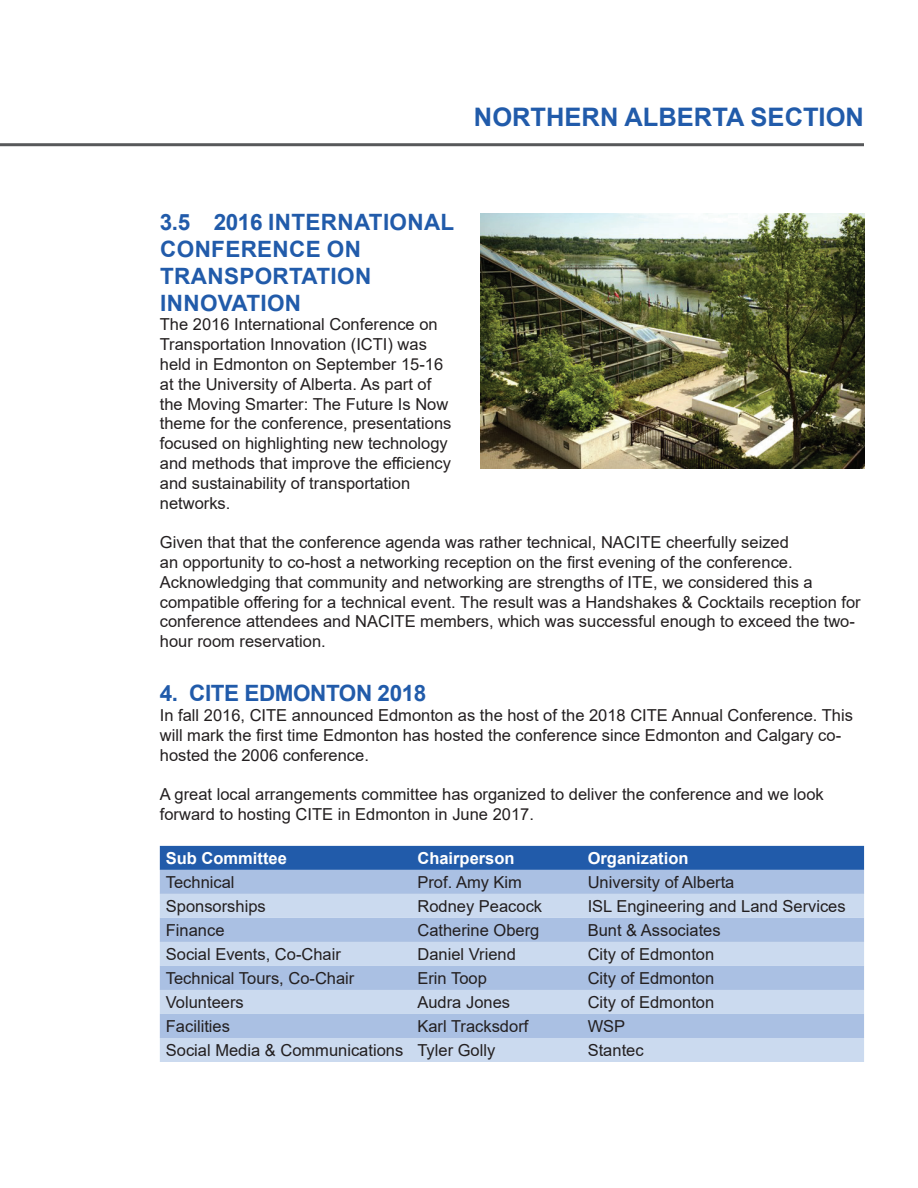
<style>
.page{position:relative;width:918px;height:1188px;background:#fff}
.page>*{position:absolute;margin:0;border:0;box-sizing:border-box;transform-origin:0 0}
.t1{font:700 25.5px "Arial";color:#215baa}
.t2{font:700 22.5px/27px "Arial";letter-spacing:.015em;color:#215baa}
.t3{font:700 22.5px "Arial";letter-spacing:-.02em;color:#215baa}
.t4{font:16.5px/19.8px "Arial";color:#231f20}
.t5{font:700 16.5px "Arial";color:#fff}
</style>
<div class="page">
<hr style="left:0;top:143px;width:864px;height:3px;background:#57585a">
<div style="left:160px;top:846px;width:704px;height:24px;background:#215baa"></div>
<div style="left:160px;top:870px;width:704px;height:120px;background:#aac0e3"></div>
<svg style="left:160px;top:894px;width:704px;height:72px;background:#c0d1eb"></svg>
<svg style="left:160px;top:990px;width:704px;height:72px;background:#c0d1eb"></svg>
<img style="left:481px;top:213px;width:383px;height:256px">
<h1 class="t1" style="left:474px;top:99px;width:392px">NORTHERN ALBERTA SECTION</h1>
<h2 class="t2" style="left:160px;top:209px;width:296px">3.5 2016 INTERNATIONAL<br>CONFERENCE ON<br>TRANSPORTATION<br>INNOVATION</h2>
<p class="t4" style="left:160px;top:315px;width:293px">The 2016 International Conference on Transportation Innovation (ICTI) was held in Edmonton on September 15-16 at the University of Alberta. As part of the Moving Smarter: The Future Is Now theme for the conference, presentations focused on highlighting new technology and methods that improve the efficiency and sustainability of transportation networks.</p>
<p class="t4" style="left:160px;top:532px;width:702px">Given that that the conference agenda was rather technical, NACITE cheerfully seized<br>an opportunity to co-host a networking reception on the first evening of the conference.<br>Acknowledging that community and networking are strengths of ITE, we considered this a compatible offering for a technical event. The result was a Handshakes &amp; Cocktails reception for conference attendees and NACITE members, which was successful enough to exceed the two&shy;hour room reservation.</p>
<h2 class="t3" style="left:160px;top:678px;width:268px">4. CITE EDMONTON 2018</h2>
<p class="t4" style="left:160px;top:705px;width:695px">In fall 2016, CITE announced Edmonton as the host of the 2018 CITE Annual Conference. This will mark the first time Edmonton has hosted the conference since Edmonton and Calgary co&shy;hosted the 2006 conference.</p>
<p class="t4" style="left:160px;top:784px;width:665px">A great local arrangements committee has organized to deliver the conference and we look forward to hosting CITE in Edmonton in June 2017.</p>
<p class="t5" style="left:166px;top:846px;width:123px">Sub Committee</p>
<p class="t5" style="left:417px;top:846px;width:99px">Chairperson</p>
<p class="t5" style="left:588px;top:846px;width:102px">Organization</p>
<p class="t4" style="left:166px;top:872px;width:70px">Technical</p>
<p class="t4" style="left:417px;top:872px;width:106px">Prof. Amy Kim</p>
<p class="t4" style="left:588px;top:872px;width:148px">University of Alberta</p>
<p class="t4" style="left:166px;top:896px;width:101px">Sponsorships</p>
<p class="t4" style="left:417px;top:896px;width:126px">Rodney Peacock</p>
<p class="t4" style="left:588px;top:896px;width:260px">ISL Engineering and Land Services</p>
<p class="t4" style="left:166px;top:920px;width:60px">Finance</p>
<p class="t4" style="left:417px;top:920px;width:123px">Catherine Oberg</p>
<p class="t4" style="left:588px;top:920px;width:134px">Bunt &amp; Associates</p>
<p class="t4" style="left:166px;top:944px;width:177px">Social Events, Co-Chair</p>
<p class="t4" style="left:417px;top:944px;width:100px">Daniel Vriend</p>
<p class="t4" style="left:588px;top:944px;width:128px">City of Edmonton</p>
<p class="t4" style="left:166px;top:968px;width:190px">Technical Tours, Co-Chair</p>
<p class="t4" style="left:417px;top:968px;width:71px">Erin Toop</p>
<p class="t4" style="left:588px;top:968px;width:128px">City of Edmonton</p>
<p class="t4" style="left:166px;top:992px;width:79px">Volunteers</p>
<p class="t4" style="left:417px;top:992px;width:94px">Audra Jones</p>
<p class="t4" style="left:588px;top:992px;width:128px">City of Edmonton</p>
<p class="t4" style="left:166px;top:1016px;width:66px">Facilities</p>
<p class="t4" style="left:417px;top:1016px;width:112px">Karl Tracksdorf</p>
<p class="t4" style="left:588px;top:1016px;width:39px">WSP</p>
<p class="t4" style="left:166px;top:1040px;width:331px">Social Media &amp; Communications Tyler Golly</p>
<p class="t4" style="left:588px;top:1040px;width:57px">Stantec</p>
</div>
